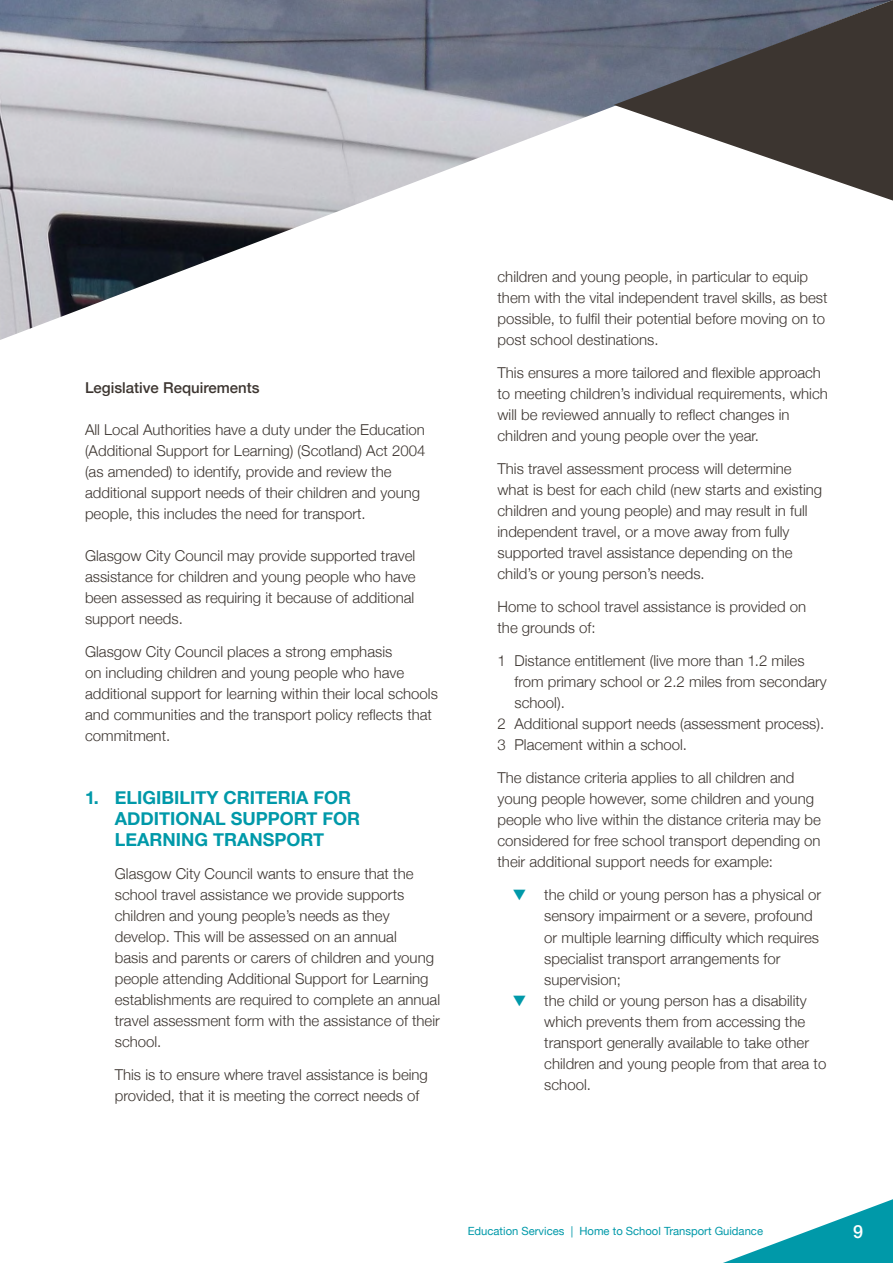
<style>
.page{position:relative;width:893px;height:1263px;background:#fff}
.page>*{position:absolute;margin:0;border:0;box-sizing:border-box;transform-origin:0 0}
.Body_Text_Indent_1{font:700 18px/21px "Helvetica Neue";color:#0099a9}
.Body_Text{font:500 18px "Helvetica Neue";color:#fff}
.Body_Text_Indent_1-2{font:300 15px/21px "Helvetica Neue";color:#3c3530}
.Body_Text-2{font:300 15px/21px "Helvetica Neue";color:#3c3530}
.Body_Text-3{font:500 15px "Helvetica Neue";color:#3c3530}
.Body_Text-4{font:11.25px "Helvetica Neue";color:#0099a9}
.s1{color:#0099a9}
</style>
<div class="page">
<img style="left:1px;top:0;width:613px;height:340px">
<svg style="left:0;top:0;width:1px;height:340px"></svg>
<svg style="left:614px;top:0;width:279px;height:201px"></svg>
<svg style="left:723px;top:1199px;width:170px;height:64px"></svg>
<p class="Body_Text-3" style="left:85px;top:376px;width:176px">Legislative Requirements</p>
<p class="Body_Text-2" style="left:85px;top:418px;width:342px">All Local Authorities have a duty under the Education (Additional Support for Learning) (Scotland) Act 2004 (as amended) to identify, provide and review the additional support needs of their children and young people, this includes the need for transport.</p>
<p class="Body_Text-2" style="left:85px;top:544px;width:332px;text-align:justify">Glasgow City Council may provide supported travel assistance for children and young people who have been assessed as requiring it because of additional support needs.</p>
<p class="Body_Text-2" style="left:85px;top:640px;width:354px">Glasgow City Council places a strong emphasis<br>on including children and young people who have additional support for learning within their local schools and communities and the transport policy reflects that commitment.</p>
<p class="Body_Text_Indent_1" style="left:115px;top:788px;width:247px;text-indent:-30px">1. ELIGIBILITY CRITERIA FOR<br>ADDITIONAL SUPPORT FOR<br>LEARNING TRANSPORT</p>
<p class="Body_Text_Indent_1-2" style="left:115px;top:862px;width:327px">Glasgow City Council wants to ensure that the school travel assistance we provide supports children and young people’s needs as they develop. This will be assessed on an annual<br>basis and parents or carers of children and young people attending Additional Support for Learning establishments are required to complete an annual travel assessment form with the assistance of their school.</p>
<p class="Body_Text_Indent_1-2" style="left:115px;top:1063px;width:315px">This is to ensure where travel assistance is being provided, that it is meeting the correct needs of</p>
<p class="Body_Text_Indent_1-2" style="left:497px;top:265px;width:332px">children and young people, in particular to equip them with the vital independent travel skills, as best possible, to fulfil their potential before moving on to post school destinations.</p>
<p class="Body_Text_Indent_1-2" style="left:497px;top:361px;width:332px">This ensures a more tailored and flexible approach to meeting children’s individual requirements, which will be reviewed annually to reflect changes in children and young people over the year.</p>
<p class="Body_Text_Indent_1-2" style="left:497px;top:457px;width:326px">This travel assessment process will determine what is best for each child (new starts and existing children and young people) and may result in full independent travel, or a move away from fully supported travel assistance depending on the child’s or young person’s needs.</p>
<p class="Body_Text_Indent_1-2" style="left:497px;top:595px;width:310px">Home to school travel assistance is provided on the grounds of:</p>
<p class="Body_Text_Indent_1-2" style="left:514px;top:649px;width:314px;text-indent:-17px">1 Distance entitlement (live more than 1.2 miles from primary school or 2.2 miles from secondary school).</p>
<p class="Body_Text_Indent_1-2" style="left:497px;top:712px;width:328px">2 Additional support needs (assessment process).</p>
<p class="Body_Text_Indent_1-2" style="left:497px;top:733px;width:191px">3 Placement within a school.</p>
<p class="Body_Text_Indent_1-2" style="left:497px;top:766px;width:325px">The distance criteria applies to all children and young people however, some children and young people who live within the distance criteria may be considered for free school transport depending on their additional support needs for example:</p>
<p class="Body_Text_Indent_1-2" style="left:544px;top:883px;width:279px;text-indent:-32px"><span class="s1">▼</span> the child or young person has a physical or sensory impairment or a severe, profound or multiple learning difficulty which requires specialist transport arrangements for supervision;</p>
<p class="Body_Text_Indent_1-2" style="left:544px;top:988px;width:284px;text-indent:-32px"><span class="s1">▼</span> the child or young person has a disability which prevents them from accessing the transport generally available to take other children and young people from that area to school.</p>
<p class="Body_Text-4" style="left:468px;top:1223px;width:297px">Education Services | Home to School Transport Guidance</p>
<p class="Body_Text" style="left:853px;top:1217px;width:12px">9</p>
</div>
